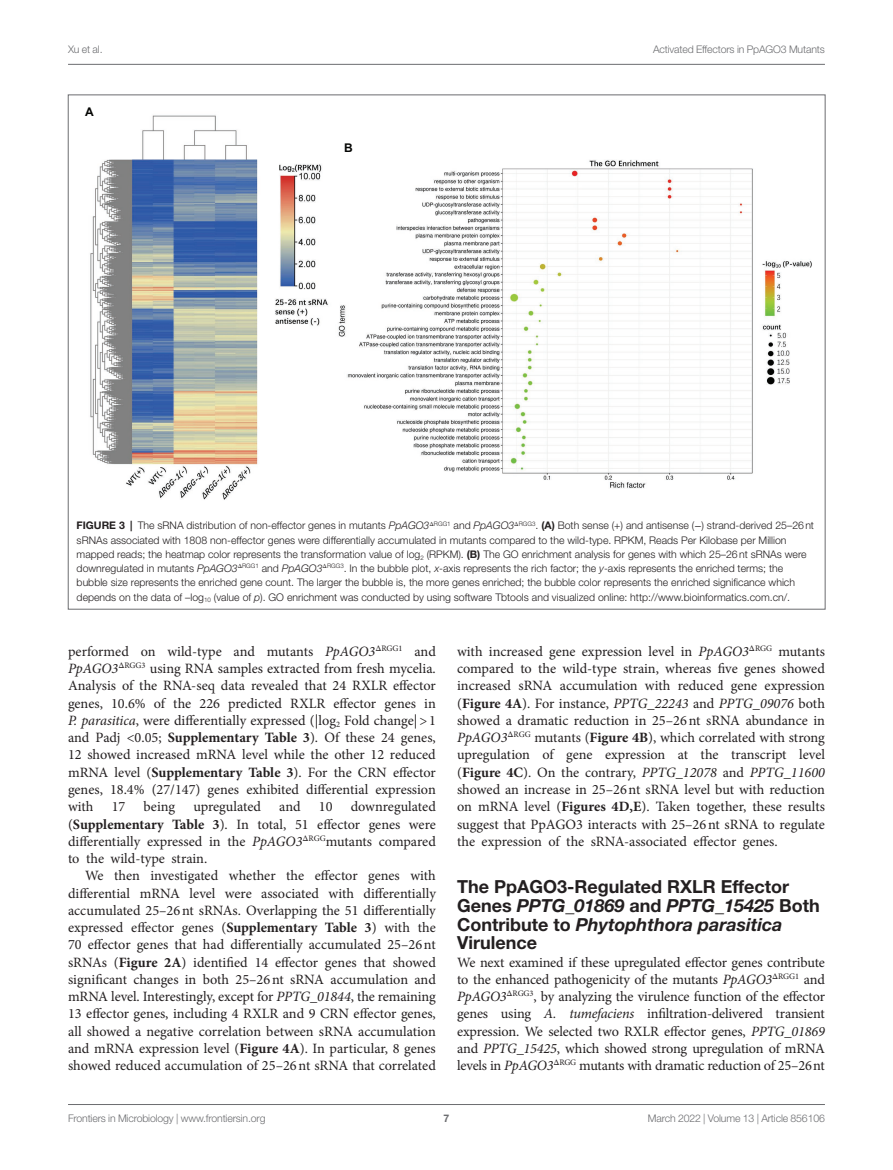
<style>
.page{position:relative;width:893px;height:1170px;background:#fff}
.page>*{position:absolute;margin:0;border:0;box-sizing:border-box;transform-origin:0 0}
.HEAD_2{font:700 18px/18.8px "Helvetica Neue LT Std";color:#231f20}
.TEXT{font:14.25px/17.2px "Minion Pro";color:#231f20;text-align:justify}
.TEXT_FLUSH{font:14.25px/17.2px "Minion Pro";letter-spacing:-.005em;color:#231f20;text-align:justify}
.t1{font:700 12px "Arial";color:#040503}
.FIG_LEG{font:300 10.5px/14.2px "Helvetica Neue LT Std";color:#231f20}
.t2{font:300 10.5px "Helvetica Neue LT Std";letter-spacing:-.015em;color:#6c6d70}
.t3{font:700 10.5px "Helvetica Neue LT Std";color:#6c6d70}
.s1{font-weight:700}
.s2{font-style:italic}
.s3{font-family:"STIX General";font-weight:400}
</style>
<div class="page">
<hr style="left:68px;top:64px;width:757px;height:1px;background:#6c6d70">
<hr style="left:68px;top:1104px;width:757px;height:1px;background:#6c6d70">
<img style="left:90px;top:115px;width:722px;height:385px">
<p class="t2" style="left:68px;top:42px;width:36px">Xu et al.</p>
<p class="t2" style="left:653px;top:42px;width:173px">Activated Effectors in PpAGO3 Mutants</p>
<p class="t1" style="left:85px;top:103px;width:10px">A</p>
<p class="t1" style="left:344px;top:139px;width:10px">B</p>
<p class="FIG_LEG" style="left:77px;top:518px;width:739px"><span class="s1">FIGURE 3 |</span> The sRNA distribution of non-effector genes in mutants <span class="s2">PpAGO3</span><sup>Δ</sup><sup>RGG1</sup> and <span class="s2">PpAGO3</span><sup>Δ</sup><sup>RGG3</sup>. <span class="s1">(A)</span> Both sense (+) and antisense (<span class="s3">−</span>) strand-derived 25–26nt sRNAs associated with 1808 non-effector genes were differentially accumulated in mutants compared to the wild-type. RPKM, Reads Per Kilobase per Million mapped reads; the heatmap color represents the transformation value of log<sub>2</sub> (RPKM). <span class="s1">(B)</span> The GO enrichment analysis for genes with which 25–26nt sRNAs were downregulated in mutants <span class="s2">PpAGO3</span><sup>Δ</sup><sup>RGG1</sup> and <span class="s2">PpAGO3</span><sup>Δ</sup><sup>RGG3</sup>. In the bubble plot, <span class="s2">x</span>-axis represents the rich factor; the <span class="s2">y</span>-axis represents the enriched terms; the bubble size represents the enriched gene count. The larger the bubble is, the more genes enriched; the bubble color represents the enriched significance which depends on the data of –log<sub>10</sub> (value of <span class="s2">p</span>). GO enrichment was conducted by using software Tbtools and visualized online: http://www.bioinformatics.com.cn/.</p>
<p class="TEXT_FLUSH" style="left:68px;top:642px;width:369px">performed on wild-type and mutants <span class="s2">PpAGO3</span><sup>Δ</sup><sup>RGG1</sup> and <span class="s2">PpAGO3</span><sup>Δ</sup><sup>RGG3</sup> using RNA samples extracted from fresh mycelia.<br>Analysis of the RNA-seq data revealed that 24 RXLR effector genes, 10.6% of the 226 predicted RXLR effector genes in <span class="s2">P. parasitica</span>, were differentially expressed (|log<sub>2</sub> Fold change|&gt;1 and Padj &lt;0.05; <span class="s1">Supplementary Table 3</span>). Of these 24 genes, 12 showed increased mRNA level while the other 12 reduced mRNA level (<span class="s1">Supplementary Table 3</span>). For the CRN effector genes, 18.4% (27/147) genes exhibited differential expression with</p>
<p class="TEXT_FLUSH" style="left:68px;top:798px;width:369px;text-indent:283px">downregulated (<span class="s1">Supplementary Table 3</span>). In total, 51 effector genes were differentially expressed in the <span class="s2">PpAGO3</span><sup>Δ</sup><sup>RGG</sup>mutants compared to the wild-type strain.</p>
<p class="TEXT" style="left:68px;top:867px;width:369px;text-indent:17px">We then investigated whether the effector genes with differential mRNA level were associated with differentially accumulated 25–26nt sRNAs. Overlapping the 51 differentially expressed effector genes (<span class="s1">Supplementary Table 3</span>) with the 70 effector genes that had differentially accumulated 25–26nt sRNAs (<span class="s1">Figure 2A</span>) identified 14 effector genes that showed significant changes in both 25–26nt sRNA accumulation and mRNA level. Interestingly, except for <span class="s2">PPTG_01844</span>, the remaining 13 effector genes, including 4 RXLR and 9 CRN effector genes, all showed a negative correlation between sRNA accumulation and mRNA expression level (<span class="s1">Figure 4A</span>). In particular, 8 genes showed reduced accumulation of 25–26nt sRNA that correlated</p>
<p class="TEXT_FLUSH" style="left:112px;top:798px;width:15px">17</p>
<p class="TEXT_FLUSH" style="left:144px;top:798px;width:33px">being</p>
<p class="TEXT_FLUSH" style="left:193px;top:798px;width:69px">upregulated</p>
<p class="TEXT_FLUSH" style="left:279px;top:798px;width:23px">and</p>
<p class="TEXT_FLUSH" style="left:319px;top:798px;width:15px">10</p>
<p class="TEXT" style="left:457px;top:642px;width:369px">with increased gene expression level in <span class="s2">PpAGO3</span><sup>Δ</sup><sup>RGG</sup> mutants compared to the wild-type strain, whereas five genes showed increased sRNA accumulation with reduced gene expression (<span class="s1">Figure 4A</span>). For instance, <span class="s2">PPTG_22243</span> and <span class="s2">PPTG_09076</span> both showed a dramatic reduction in 25–26nt sRNA abundance in <span class="s2">PpAGO3</span><sup>Δ</sup><sup>RGG</sup> mutants (<span class="s1">Figure 4B</span>), which correlated with strong upregulation of gene expression at the transcript level (<span class="s1">Figure 4C</span>). On the contrary, <span class="s2">PPTG_12078</span> and <span class="s2">PPTG_11600 </span>showed an increase in 25–26nt sRNA level but with reduction on mRNA level (<span class="s1">Figures 4D,E</span>). Taken together, these results suggest that PpAGO3 interacts with 25–26nt sRNA to regulate the expression of the sRNA-associated effector genes.</p>
<p class="HEAD_2" style="left:457px;top:876px;width:364px">The PpAGO3-Regulated RXLR Effector<br>Genes <span class="s2">PPTG_01869</span> and <span class="s2">PPTG_15425</span> Both<br>Contribute to <span class="s2">Phytophthora parasitica<br></span>Virulence</p>
<p class="TEXT_FLUSH" style="left:457px;top:953px;width:369px">We next examined if these upregulated effector genes contribute to the enhanced pathogenicity of the mutants <span class="s2">PpAGO3</span><sup>Δ</sup><sup>RGG1</sup> and <span class="s2">PpAGO3</span><sup>Δ</sup><sup>RGG3</sup>, by analyzing the virulence function of the effector genes using <span class="s2">A. tumefaciens</span> infiltration-delivered transient expression. We selected two RXLR effector genes, <span class="s2">PPTG_01869 </span>and <span class="s2">PPTG_15425</span>, which showed strong upregulation of mRNA levels in <span class="s2">PpAGO3</span><sup>Δ</sup><sup>RGG</sup> mutants with dramatic reduction of 25–26nt</p>
<p class="t2" style="left:68px;top:1111px;width:199px">Frontiers in Microbiology | www.frontiersin.org</p>
<p class="t3" style="left:444px;top:1111px;width:7px">7</p>
<p class="t2" style="left:648px;top:1111px;width:178px">March 2022 | Volume 13 | Article 856106</p>
</div>
